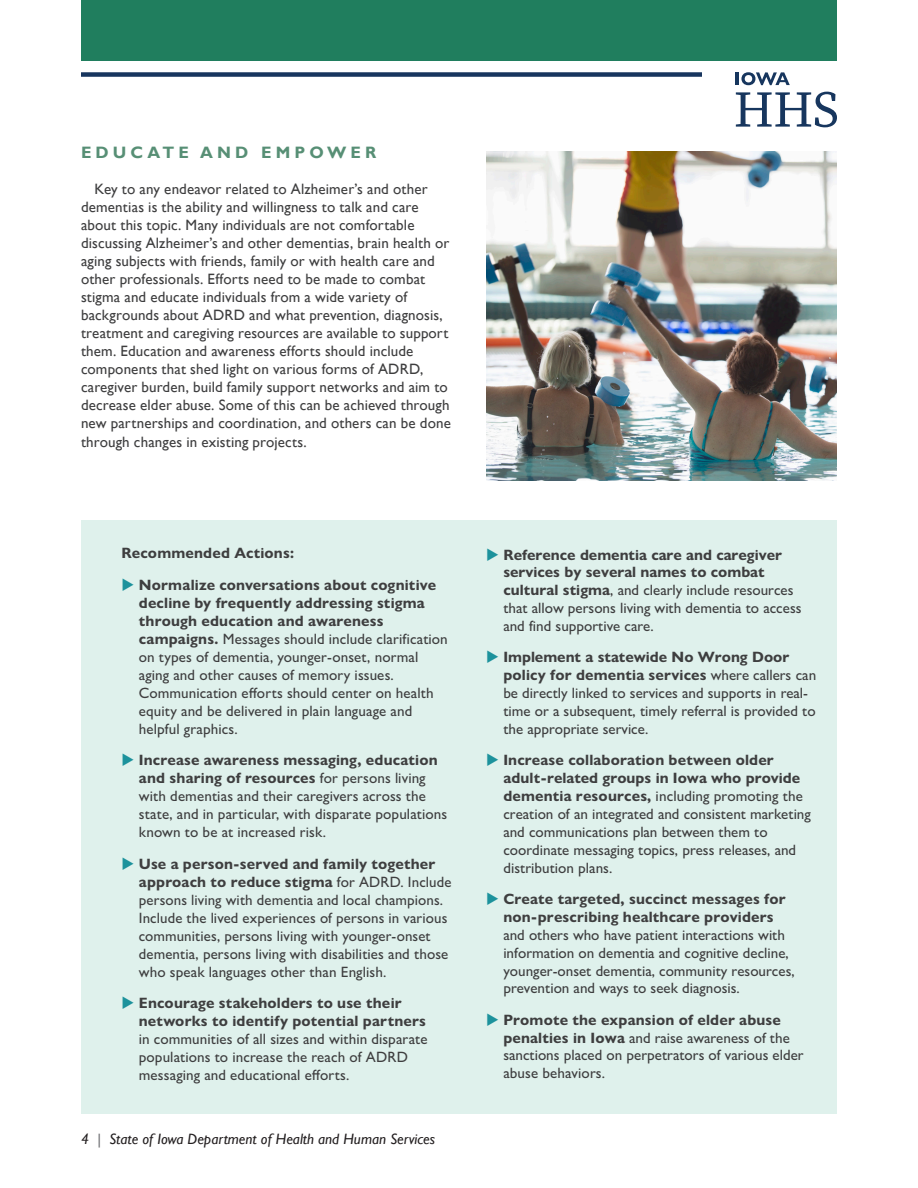
<style>
.page{position:relative;width:918px;height:1188px;background:#fff}
.page>*{position:absolute;margin:0;border:0;box-sizing:border-box;transform-origin:0 0}
.H2_P{font:700 16.5px "Gill Sans";letter-spacing:.25em;color:#578f75}
.Body_P{font:500 15px/18px "Gill Sans Nova";color:#3e3e3f}
.Body_P-2{font:15px/18px "Gill Sans";letter-spacing:.01em;color:#3e3e3f}
.t1{font:italic 15px "Gill Sans";color:#231f20}
.Body_P-3{font:700 15px "Gill Sans Nova";letter-spacing:.01em;color:#3e3e3f}
.s1{color:#1c929c}
.s2{font-weight:700}
.s3{color:#6c6d70}
</style>
<div class="page">
<div style="left:81px;top:0;width:756px;height:61px;background:#207e5e"></div>
<div style="left:81px;top:72px;width:621px;height:5px;background:#17355e"></div>
<svg style="left:736px;top:92px;width:101px;height:35px"></svg>
<svg style="left:736px;top:72px;width:54px;height:13px"></svg>
<div style="left:81px;top:521px;width:756px;height:593px;background:#dff1ec"></div>
<img style="left:486px;top:152px;width:351px;height:328px">
<p class="H2_P" style="left:81px;top:143px;width:297px">EDUCATE AND EMPOWER</p>
<p class="Body_P-2" style="left:81px;top:180px;width:371px;text-indent:14px">Key to any endeavor related to Alzheimer’s and other dementias is the ability and willingness to talk and care about this topic. Many individuals are not comfortable discussing Alzheimer’s and other dementias, brain health or aging subjects with friends, family or with health care and other professionals. Efforts need to be made to combat stigma and educate individuals from a wide variety of backgrounds about ADRD and what prevention, diagnosis, treatment and caregiving resources are available to support them. Education and awareness efforts should include components that shed light on various forms of ADRD, caregiver burden, build family support networks and aim to decrease elder abuse. Some of this can be achieved through new partnerships and coordination, and others can be done</p>
<p class="Body_P-2" style="left:81px;top:434px;width:227px">through changes in existing projects.</p>
<p class="Body_P-3" style="left:122px;top:544px;width:174px">Recommended Actions:</p>
<p class="Body_P" style="left:139px;top:576px;width:310px;text-indent:-17px"><span class="s1">◆</span> <span class="s2">Normalize conversations about cognitive decline by frequently addressing stigma through education and awareness campaigns.</span> Messages should include clarification on types of dementia, younger-onset, normal aging and other causes of memory issues.<br>Communication efforts should center on health equity and be delivered in plain language and helpful graphics.</p>
<p class="Body_P" style="left:139px;top:751px;width:310px;text-indent:-17px"><span class="s1">◆</span> <span class="s2">Increase awareness messaging, education and sharing of resources</span> for persons living with dementias and their caregivers across the state, and in particular, with disparate populations known to be at increased risk.</p>
<p class="Body_P" style="left:139px;top:855px;width:314px;text-indent:-17px"><span class="s1">◆</span> <span class="s2">Use a person-served and family together approach to reduce stigma</span> for ADRD. Include persons living with dementia and local champions.<br>Include the lived experiences of persons in various communities, persons living with younger-onset dementia, persons living with disabilities and those who speak languages other than English.</p>
<p class="Body_P" style="left:139px;top:994px;width:290px;text-indent:-17px"><span class="s1">◆</span> <span class="s2">Encourage stakeholders to use their networks to identify potential partners </span>in communities of all sizes and within disparate populations to increase the reach of ADRD messaging and educational efforts.</p>
<p class="t1" style="left:81px;top:1131px;width:356px">4 <span class="s3">|</span> State of Iowa Department of Health and Human Services</p>
<p class="Body_P" style="left:503px;top:545px;width:300px;text-indent:-17px"><span class="s1">◆</span> <span class="s2">Reference dementia care and caregiver services by several names to combat cultural stigma</span>, and clearly include resources that allow persons living with dementia to access and find supportive care.</p>
<p class="Body_P" style="left:503px;top:648px;width:314px;text-indent:-17px"><span class="s1">◆</span> <span class="s2">Implement a statewide No Wrong Door policy for dementia services</span> where callers can be directly linked to services and supports in real&shy;time or a subsequent, timely referral is provided to the appropriate service.</p>
<p class="Body_P" style="left:503px;top:751px;width:309px;text-indent:-17px"><span class="s1">◆</span> <span class="s2">Increase collaboration between older adult-related groups in Iowa who provide dementia resources,</span> including promoting the creation of an integrated and consistent marketing and communications plan between them to coordinate messaging topics, press releases, and distribution plans.</p>
<p class="Body_P" style="left:503px;top:890px;width:293px;text-indent:-17px"><span class="s1">◆</span> <span class="s2">Create targeted, succinct messages for non-prescribing healthcare providers </span>and others who have patient interactions with information on dementia and cognitive decline, younger-onset dementia, community resources, prevention and ways to seek diagnosis.</p>
<p class="Body_P" style="left:503px;top:1011px;width:302px;text-indent:-17px"><span class="s1">◆</span> <span class="s2">Promote the expansion of elder abuse penalties in Iowa</span> and raise awareness of the sanctions placed on perpetrators of various elder abuse behaviors.</p>
</div>
